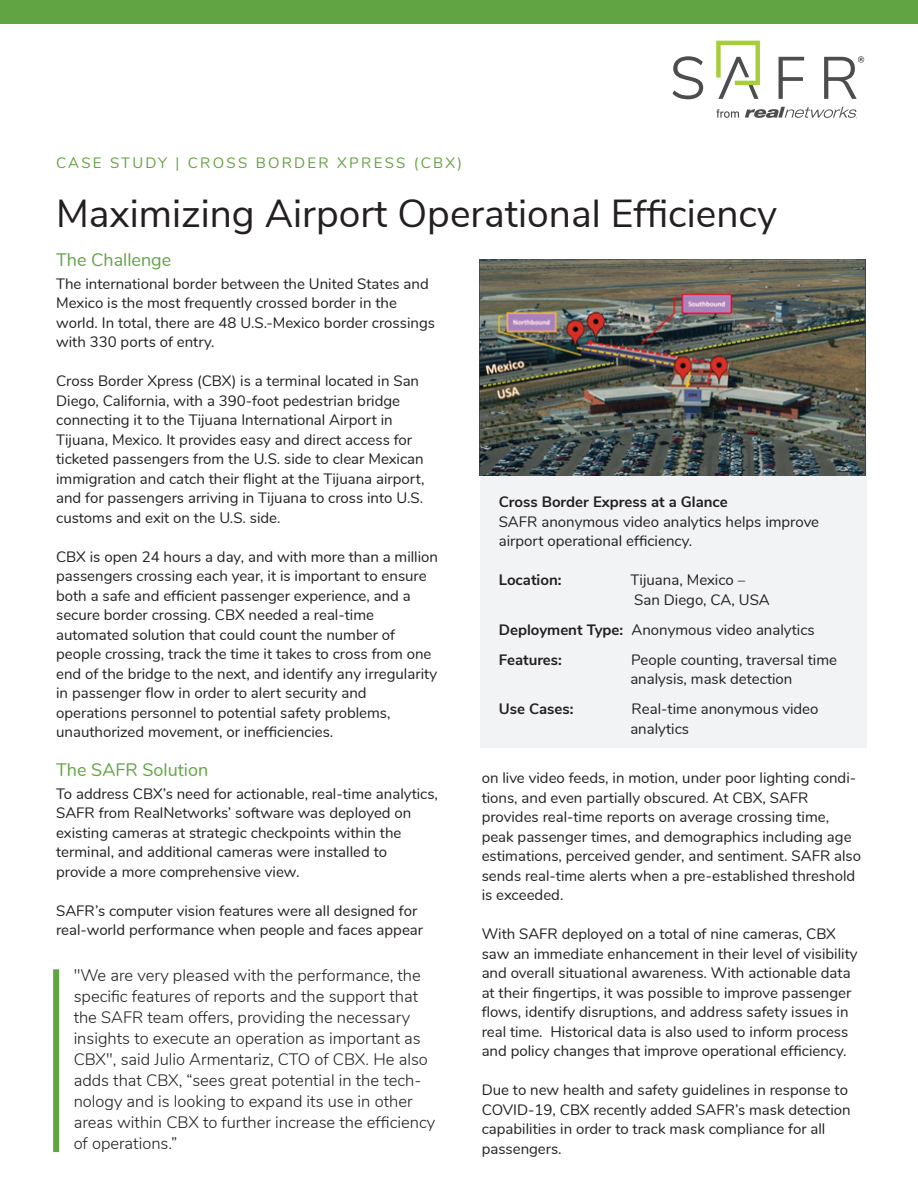
<style>
.page{position:relative;width:918px;height:1188px;background:#fff}
.page>*{position:absolute;margin:0;border:0;box-sizing:border-box;transform-origin:0 0}
.t1{font:39px "Nunito Sans";color:#231f20}
.t2{font:18px "Nunito";color:#61a443}
.t3{font:300 16.5px/21px "Nunito";color:#231f20}
.t4{font:15px/19.5px "Nunito";color:#231f20}
.t5{font:700 15px "Nunito Sans";color:#231f20}
.t6{font:15px "Nunito";letter-spacing:.15em;color:#66a142}
.s1{font-family:"Nunito Sans";font-weight:700}
</style>
<div class="page">
<div style="left:480px;top:446px;width:387px;height:301px;background:#f2f3f4"></div>
<div style="left:0;top:0;width:918px;height:23px;background:#61a443"></div>
<svg style="left:672px;top:56px;width:31px;height:43px"></svg>
<svg style="left:779px;top:57px;width:25px;height:42px"></svg>
<svg style="left:716px;top:41px;width:44px;height:58px"></svg>
<svg style="left:745px;top:107px;width:112px;height:12px"></svg>
<svg style="left:716px;top:109px;width:23px;height:9px"></svg>
<svg style="left:824px;top:56px;width:40px;height:43px"></svg>
<img style="left:480px;top:260px;width:386px;height:216px">
<div style="left:53px;top:969px;width:6px;height:183px;background:#61a443"></div>
<p class="t6" style="left:56px;top:152px;width:408px">CASE STUDY | CROSS BORDER XPRESS (CBX)</p>
<h1 class="t1" style="left:56px;top:185px;width:723px">Maximizing Airport Operational Efficiency</h1>
<p class="t2" style="left:56px;top:247px;width:117px">The Challenge</p>
<p class="t4" style="left:56px;top:273px;width:380px">The international border between the United States and Mexico is the most frequently crossed border in the world. In total, there are 48 U.S.-Mexico border crossings with 330 ports of entry.</p>
<p class="t4" style="left:56px;top:370px;width:370px">Cross Border Xpress (CBX) is a terminal located in San Diego, California, with a 390-foot pedestrian bridge connecting it to the Tijuana International Airport in Tijuana, Mexico. It provides easy and direct access for ticketed passengers from the U.S. side to clear Mexican immigration and catch their flight at the Tijuana airport, and for passengers arriving in Tijuana to cross into U.S. customs and exit on the U.S. side.</p>
<p class="t4" style="left:56px;top:546px;width:383px">CBX is open 24 hours a day, and with more than a million passengers crossing each year, it is important to ensure both a safe and efficient passenger experience, and a secure border crossing. CBX needed a real-time automated solution that could count the number of people crossing, track the time it takes to cross from one end of the bridge to the next, and identify any irregularity in passenger flow in order to alert security and operations personnel to potential safety problems, unauthorized movement, or inefficiencies.</p>
<p class="t2" style="left:56px;top:757px;width:154px">The SAFR Solution</p>
<p class="t4" style="left:56px;top:783px;width:383px">To address CBX’s need for actionable, real-time analytics, SAFR from RealNetworks’ software was deployed on existing cameras at strategic checkpoints within the terminal, and additional cameras were installed to provide a more comprehensive view.</p>
<p class="t4" style="left:56px;top:900px;width:369px">SAFR’s computer vision features were all designed for real-world performance when people and faces appear</p>
<p class="t5" style="left:499px;top:491px;width:231px">Cross Border Express at a Glance</p>
<p class="t4" style="left:499px;top:511px;width:322px">SAFR anonymous video analytics helps improve airport operational efficiency.</p>
<p class="t5" style="left:499px;top:569px;width:64px">Location:</p>
<p class="t4" style="left:631px;top:569px;width:141px">Tijuana, Mexico –<br>San Diego, CA, USA</p>
<p class="t4" style="left:499px;top:619px;width:318px"><span class="s1">Deployment Type:</span> Anonymous video analytics</p>
<p class="t5" style="left:499px;top:648px;width:65px">Features:</p>
<p class="t4" style="left:630px;top:649px;width:208px">People counting, traversal time analysis, mask detection</p>
<p class="t5" style="left:499px;top:698px;width:76px">Use Cases:</p>
<p class="t4" style="left:630px;top:698px;width:190px">Real-time anonymous video analytics</p>
<p class="t4" style="left:482px;top:767px;width:381px">on live video feeds, in motion, under poor lighting condi&shy;tions, and even partially obscured. At CBX, SAFR provides real-time reports on average crossing time, peak passenger times, and demographics including age estimations, perceived gender, and sentiment. SAFR also sends real-time alerts when a pre-established threshold is exceeded.</p>
<p class="t4" style="left:482px;top:923px;width:377px">With SAFR deployed on a total of nine cameras, CBX saw an immediate enhancement in their level of visibility and overall situational awareness. With actionable data at their fingertips, it was possible to improve passenger flows, identify disruptions, and address safety issues in real time. Historical data is also used to inform process and policy changes that improve operational efficiency.</p>
<p class="t4" style="left:482px;top:1079px;width:371px">Due to new health and safety guidelines in response to COVID-19, CBX recently added SAFR’s mask detection capabilities in order to track mask compliance for all passengers.</p>
<p class="t3" style="left:74px;top:964px;width:363px">"We are very pleased with the performance, the specific features of reports and the support that the SAFR team offers, providing the necessary insights to execute an operation as important as CBX", said Julio Armentariz, CTO of CBX. He also adds that CBX, “sees great potential in the tech&shy;nology and is looking to expand its use in other areas within CBX to further increase the efficiency of operations.”</p>
</div>
